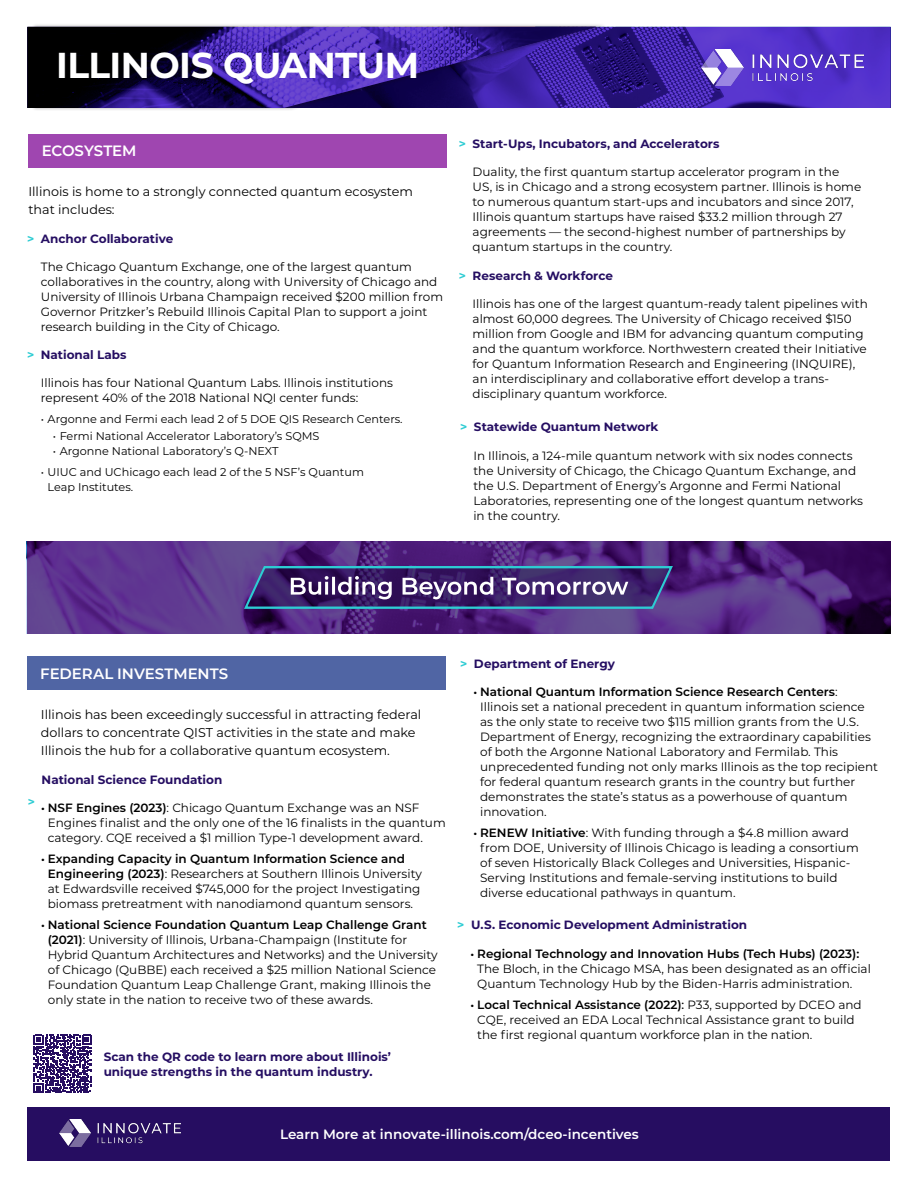
<style>
.page{position:relative;width:918px;height:1188px;background:#fff}
.page>*{position:absolute;margin:0;border:0;box-sizing:border-box;transform-origin:0 0}
.Heading_1{font:700 36px "Montserrat";letter-spacing:-.015em;color:#fff}
.Heading_1-2{font:600 15px "Montserrat";letter-spacing:-.005em;color:#fff}
.Body{font:600 13.5px "Montserrat";color:#fff}
.Body-2{font:12.75px/18px "Montserrat";color:#000}
.Body-3{font:12px/15px "Montserrat";color:#000}
.Heading_1-3{font:700 12px "Montserrat";color:#250e62}
.Body-4{font:700 12px/15px "Montserrat";color:#250e62}
.Heading_1-4{font:700 12px "Montserrat";color:#2dccd3}
.t1{font:11.25px/15px "Montserrat";color:#000}
.s1{font-weight:600;font-size:11.25px}
.s2{font-weight:600}
.s3{font-weight:500}
</style>
<div class="page">
<svg style="left:27px;top:541px;width:864px;height:93px;background:#532c80"></svg>
<div style="left:27px;top:656px;width:418px;height:33px;background:#5065a4"></div>
<div style="left:28px;top:134px;width:419px;height:33px;background:#9f46b0"></div>
<svg style="left:242px;top:565px;width:433px;height:45px;background:#4f4983"></svg>
<div style="left:32px;top:24px;width:574px;height:87px;background:#231f20;opacity:.3"></div>
<svg style="left:27px;top:27px;width:864px;height:81px;background:#321d83"></svg>
<img style="left:702px;top:50px;width:161px;height:35px">
<div style="left:28px;top:1107px;width:862px;height:53px;background:#260d61"></div>
<img style="left:60px;top:1120px;width:120px;height:26px">
<svg style="left:33px;top:1035px;width:59px;height:58px"></svg>
<p class="Heading_1" style="left:56px;top:39px;width:364px">ILLINOIS QUANTUM</p>
<p class="Heading_1-2" style="left:42px;top:140px;width:96px">ECOSYSTEM</p>
<p class="Body-2" style="left:28px;top:182px;width:386px">Illinois is home to a strongly connected quantum ecosystem that includes:</p>
<p class="Heading_1-3" style="left:41px;top:230px;width:134px">Anchor Collaborative</p>
<p class="Heading_1-4" style="left:27px;top:230px;width:9px">&gt;</p>
<p class="Body-3" style="left:41px;top:259px;width:404px">The Chicago Quantum Exchange, one of the largest quantum collaboratives in the country, along with University of Chicago and University of Illinois Urbana Champaign received $200 million from Governor Pritzker’s Rebuild Illinois Capital Plan to support a joint research building in the City of Chicago.</p>
<p class="Heading_1-4" style="left:27px;top:346px;width:9px">&gt;</p>
<p class="Heading_1-3" style="left:41px;top:346px;width:87px">National Labs</p>
<p class="Body-3" style="left:41px;top:375px;width:354px">Illinois has four National Quantum Labs. Illinois institutions represent 40% of the 2018 National NQI center funds:</p>
<p class="t1" style="left:41px;top:411px;width:363px">• Argonne and Fermi each lead 2 of 5 DOE QIS Research Centers.</p>
<p class="t1" style="left:53px;top:428px;width:268px">• Fermi National Accelerator Laboratory’s SQMS</p>
<p class="t1" style="left:53px;top:443px;width:227px">• Argonne National Laboratory’s Q-NEXT</p>
<p class="t1" style="left:48px;top:464px;width:318px;text-indent:-7px">• UIUC and UChicago each lead 2 of the 5 NSF’s Quantum<br>Leap Institutes.</p>
<p class="Heading_1-3" style="left:473px;top:135px;width:249px">Start-Ups, Incubators, and Accelerators</p>
<p class="Heading_1-4" style="left:459px;top:135px;width:9px">&gt;</p>
<p class="Body-3" style="left:473px;top:164px;width:390px">Duality, the first quantum startup accelerator program in the US, is in Chicago and a strong ecosystem partner. Illinois is home to numerous quantum start-ups and incubators and since 2017, Illinois quantum startups have raised $33.2 million through 27 agreements — the second-highest number of partnerships by quantum startups in the country.</p>
<p class="Heading_1-4" style="left:459px;top:267px;width:9px">&gt;</p>
<p class="Heading_1-3" style="left:473px;top:267px;width:142px">Research &amp; Workforce</p>
<p class="Body-3" style="left:473px;top:296px;width:397px">Illinois has one of the largest quantum-ready talent pipelines with almost 60,000 degrees. The University of Chicago received $150 million from Google and IBM for advancing quantum computing and the quantum workforce. Northwestern created their Initiative for Quantum Information Research and Engineering (INQUIRE), an interdisciplinary and collaborative effort develop a trans&shy;disciplinary quantum workforce.</p>
<p class="Heading_1-3" style="left:474px;top:418px;width:186px">Statewide Quantum Network</p>
<p class="Heading_1-4" style="left:460px;top:418px;width:9px">&gt;</p>
<p class="Body-3" style="left:473px;top:448px;width:391px">In Illinois, a 124-mile quantum network with six nodes connects the University of Chicago, the Chicago Quantum Exchange, and the U.S. Department of Energy’s Argonne and Fermi National Laboratories, representing one of the longest quantum networks in the country.</p>
<p class="Heading_1-2" style="left:40px;top:663px;width:189px">FEDERAL INVESTMENTS</p>
<p class="Body-2" style="left:41px;top:705px;width:382px">Illinois has been exceedingly successful in attracting federal dollars to concentrate QIST activities in the state and make<br>Illinois the hub for a collaborative quantum ecosystem.</p>
<p class="Heading_1-3" style="left:42px;top:771px;width:182px">National Science Foundation</p>
<p class="Heading_1-4" style="left:28px;top:793px;width:9px">&gt;</p>
<p class="Body-3" style="left:48px;top:800px;width:399px;text-indent:-7px"><span class="s1">•</span> <span class="s2">NSF Engines (2023)</span>: Chicago Quantum Exchange was an NSF<br>Engines finalist and the only one of the 16 finalists in the quantum category. CQE received a $1 million Type-1 development award.</p>
<p class="Body-3" style="left:48px;top:851px;width:376px;text-indent:-7px"><span class="s1">•</span> <span class="s2">Expanding Capacity in Quantum Information Science and Engineering (2023)</span>: Researchers at Southern Illinois University at Edwardsville received $745,000 for the project Investigating biomass pretreatment with nanodiamond quantum sensors.</p>
<p class="Body-3" style="left:48px;top:917px;width:391px;text-indent:-7px"><span class="s1">•</span> <span class="s2">National Science Foundation Quantum Leap Challenge Grant (2021)</span>: University of Illinois, Urbana-Champaign (Institute for Hybrid Quantum Architectures and Networks) and the University of Chicago (QuBBE) each received a $25 million National Science Foundation Quantum Leap Challenge Grant, making Illinois the only state in the nation to receive two of these awards.</p>
<p class="Body-4" style="left:104px;top:1048px;width:289px">Scan the QR code to learn more about Illinois’ unique strengths in the quantum industry.</p>
<p class="Heading_1-4" style="left:460px;top:655px;width:9px">&gt;</p>
<p class="Heading_1-3" style="left:474px;top:655px;width:143px">Department of Energy</p>
<p class="Heading_1-4" style="left:457px;top:916px;width:9px">&gt;</p>
<p class="Body-3" style="left:480px;top:684px;width:400px;text-indent:-7px"><span class="s1">•</span> <span class="s2">National Quantum Information Science Research Centers</span>:<br>Illinois set a national precedent in quantum information science as the only state to receive two $115 million grants from the U.S.<br>Department of Energy, recognizing the extraordinary capabilities of both the Argonne National Laboratory and Fermilab. This unprecedented funding not only marks Illinois as the top recipient for federal quantum research grants in the country but further demonstrates the state’s status as a powerhouse of quantum innovation.</p>
<p class="Body-3" style="left:480px;top:825px;width:380px;text-indent:-7px"><span class="s1">•</span> <span class="s2">RENEW Initiative</span>: With funding through a $4.8 million award from DOE, University of Illinois Chicago is leading a consortium of seven Historically Black Colleges and Universities, Hispanic-Serving Institutions and female-serving institutions to build diverse educational pathways in quantum.</p>
<p class="Heading_1-3" style="left:471px;top:916px;width:278px">U.S. Economic Development Administration</p>
<p class="Body-3" style="left:477px;top:945px;width:395px;text-indent:-7px"><span class="s1">•</span> <span class="s2">Regional Technology and Innovation Hubs (Tech Hubs) (2023):<br></span>The Bloch, in the Chicago MSA, has been designated as an official<br>Quantum Technology Hub by the Biden-Harris administration.</p>
<p class="Body-3" style="left:477px;top:996px;width:386px;text-indent:-7px"><span class="s1">•</span> <span class="s2">Local Technical Assistance (2022)</span><span class="s3">:</span> P33, supported by DCEO and<br>CQE, received an EDA Local Technical Assistance grant to build the first regional quantum workforce plan in the nation.</p>
<p class="Body" style="left:280px;top:1125px;width:360px">Learn More at innovate-illinois.com/dceo-incentives</p>
</div>
